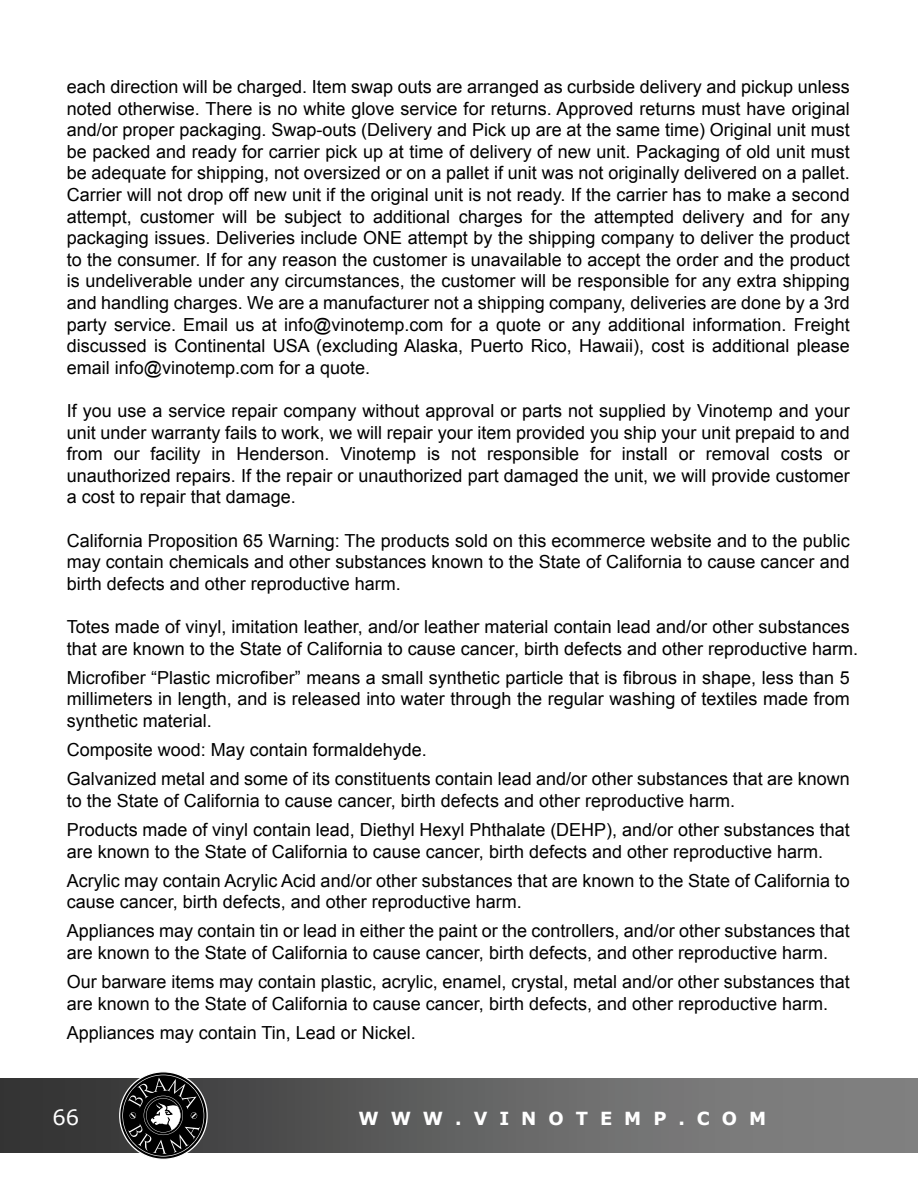
<style>
.page{position:relative;width:918px;height:1188px;background:#fff}
.page>*{position:absolute;margin:0;border:0;box-sizing:border-box;transform-origin:0 0}
.t1{font:21px "Verdana";color:#fff}
.t2{font:18px/21.6px "Arial";color:#000}
.t3{font:700 18px "Verdana";letter-spacing:.665em;color:#fff}
</style>
<div class="page">
<div style="left:0;top:1078px;width:918px;height:75px;background:linear-gradient(to right,#333334,#8a8a8a)"></div>
<svg style="left:119px;top:1072px;width:89px;height:88px"></svg>
<p class="t2" style="left:67px;top:76px;width:784px;text-align:justify">each direction will be charged. Item swap outs are arranged as curbside delivery and pickup unless noted otherwise. There is no white glove service for returns. Approved returns must have original and/or proper packaging. Swap-outs (Delivery and Pick up are at the same time) Original unit must be packed and ready for carrier pick up at time of delivery of new unit. Packaging of old unit must be adequate for shipping, not oversized or on a pallet if unit was not originally delivered on a pallet.<br>Carrier will not drop off new unit if the original unit is not ready. If the carrier has to make a second attempt, customer will be subject to additional charges for the attempted delivery and for any packaging issues. Deliveries include ONE attempt by the shipping company to deliver the product to the consumer. If for any reason the customer is unavailable to accept the order and the product is undeliverable under any circumstances, the customer will be responsible for any extra shipping and handling charges. We are a manufacturer not a shipping company, deliveries are done by a 3rd party service. Email us at info@vinotemp.com for a quote or any additional information. Freight discussed is Continental USA (excluding Alaska, Puerto Rico, Hawaii), cost is additional please email info@vinotemp.com for a quote.</p>
<p class="t2" style="left:67px;top:400px;width:785px;text-align:justify">If you use a service repair company without approval or parts not supplied by Vinotemp and your unit under warranty fails to work, we will repair your item provided you ship your unit prepaid to and from our facility in Henderson. Vinotemp is not responsible for install or removal costs or unauthorized repairs. If the repair or unauthorized part damaged the unit, we will provide customer a cost to repair that damage.</p>
<p class="t2" style="left:67px;top:530px;width:784px;text-align:justify">California Proposition 65 Warning: The products sold on this ecommerce website and to the public may contain chemicals and other substances known to the State of California to cause cancer and birth defects and other reproductive harm.</p>
<p class="t2" style="left:67px;top:616px;width:793px">Totes made of vinyl, imitation leather, and/or leather material contain lead and/or other substances that are known to the State of California to cause cancer, birth defects and other reproductive harm.</p>
<p class="t2" style="left:67px;top:667px;width:785px;text-align:justify">Microfiber “Plastic microfiber” means a small synthetic particle that is fibrous in shape, less than 5 millimeters in length, and is released into water through the regular washing of textiles made from synthetic material.</p>
<p class="t2" style="left:67px;top:735px;width:784px;line-height:29.1px">Composite wood: May contain formaldehyde.<br>Galvanized metal and some of its constituents contain lead and/or other substances that are known</p>
<p class="t2" style="left:67px;top:786px;width:784px;line-height:29.1px">to the State of California to cause cancer, birth defects and other reproductive harm.<br>Products made of vinyl contain lead, Diethyl Hexyl Phthalate (DEHP), and/or other substances that</p>
<p class="t2" style="left:67px;top:837px;width:785px;line-height:29.1px">are known to the State of California to cause cancer, birth defects and other reproductive harm.<br>Acrylic may contain Acrylic Acid and/or other substances that are known to the State of California to</p>
<p class="t2" style="left:67px;top:888px;width:784px;line-height:29.1px">cause cancer, birth defects, and other reproductive harm.<br>Appliances may contain tin or lead in either the paint or the controllers, and/or other substances that</p>
<p class="t2" style="left:67px;top:938px;width:784px;line-height:29.1px">are known to the State of California to cause cancer, birth defects, and other reproductive harm.<br>Our barware items may contain plastic, acrylic, enamel, crystal, metal and/or other substances that</p>
<p class="t2" style="left:67px;top:989px;width:763px;line-height:29.1px">are known to the State of California to cause cancer, birth defects, and other reproductive harm.<br>Appliances may contain Tin, Lead or Nickel.</p>
<p class="t1" style="left:52px;top:1104px;width:28px">66</p>
<p class="t3" style="left:358px;top:1107px;width:409px">WWW.VINOTEMP.COM</p>
</div>
